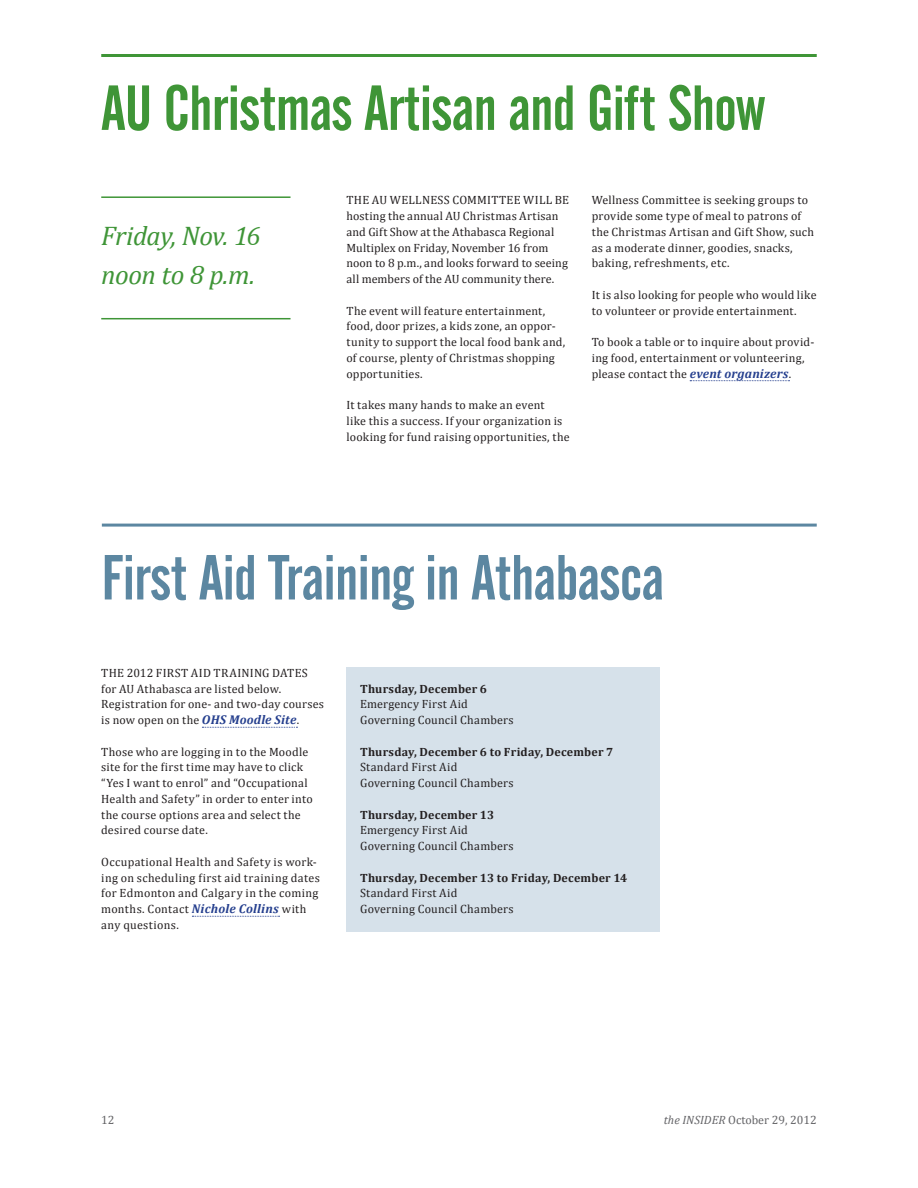
<style>
.page{position:relative;width:918px;height:1188px;background:#fff}
.page>*{position:absolute;margin:0;border:0;box-sizing:border-box;transform-origin:0 0}
.t1{font:63px "Alternate Gothic No 2 BT";letter-spacing:-.01em;color:#3f9537}
.t2{font:63px "Alternate Gothic No 2 BT";letter-spacing:-.01em;color:#5c87a1}
.t3{font:italic 27px/39px "Cambria";letter-spacing:-.02em;color:#3f9537}
.basic_copy{font:12px/15.8px "Cambria";letter-spacing:.02em;color:#231f20}
.basic_copy-2{font:700 12px "Cambria";letter-spacing:.015em;color:#231f20}
.t4{font:12px "Cambria";color:#636366}
.s1{font-weight:700;font-style:italic;font-size:12.75px;color:#253f8e}
.s2{font-style:italic}
</style>
<div class="page">
<hr style="left:101px;top:54px;width:716px;height:3px;background:#3f9537">
<svg style="left:690px;top:380px;width:100px;height:1px"></svg>
<div style="left:346px;top:667px;width:314px;height:265px;background:#d6e1ea"></div>
<svg style="left:202px;top:727px;width:95px;height:1px"></svg>
<svg style="left:192px;top:916px;width:88px;height:1px"></svg>
<hr style="left:102px;top:524px;width:715px;height:3px;background:#5c87a1">
<hr style="left:101px;top:196px;width:190px;height:2px;background:#3f9537">
<hr style="left:101px;top:318px;width:190px;height:1px;background:#3f9537">
<p class="t1" style="left:101px;top:73px;width:665px">AU Christmas Artisan and Gift Show</p>
<p class="t3" style="left:101px;top:216px;width:161px">Friday, Nov. 16 noon to 8 p.m.</p>
<p class="basic_copy" style="left:346px;top:192px;width:224px">THE AU WELLNESS COMMITTEE WILL BE hosting the annual AU Christmas Artisan and Gift Show at the Athabasca Regional Multiplex on Friday, November 16 from noon to 8 p.m., and looks forward to seeing all members of the AU community there.</p>
<p class="basic_copy" style="left:346px;top:303px;width:220px">The event will feature entertainment, food, door prizes, a kids zone, an oppor&shy;tunity to support the local food bank and, of course, plenty of Christmas shopping opportunities.</p>
<p class="basic_copy" style="left:346px;top:397px;width:225px">It takes many hands to make an event<br>like this a success. If your organization is looking for fund raising opportunities, the</p>
<p class="basic_copy" style="left:592px;top:192px;width:224px">Wellness Committee is seeking groups to provide some type of meal to patrons of the Christmas Artisan and Gift Show, such as a moderate dinner, goodies, snacks, baking, refreshments, etc.</p>
<p class="basic_copy" style="left:592px;top:287px;width:226px">It is also looking for people who would like to volunteer or provide entertainment.</p>
<p class="basic_copy" style="left:592px;top:334px;width:224px">To book a table or to inquire about provid&shy;ing food, entertainment or volunteering, please contact the <span class="s1">event organizers</span>.</p>
<p class="t2" style="left:101px;top:543px;width:564px">First Aid Training in Athabasca</p>
<p class="basic_copy" style="left:101px;top:665px;width:224px">THE 2012 FIRST AID TRAINING DATES for AU Athabasca are listed below.<br>Registration for one- and two-day courses is now open on the <span class="s1">OHS Moodle Site</span>.</p>
<p class="basic_copy" style="left:101px;top:744px;width:213px">Those who are logging in to the Moodle site for the first time may have to click “Yes I want to enrol” and “Occupational Health and Safety” in order to enter into the course options area and select the desired course date.</p>
<p class="basic_copy" style="left:101px;top:854px;width:220px">Occupational Health and Safety is work&shy;ing on scheduling first aid training dates for Edmonton and Calgary in the coming months. Contact <span class="s1">Nichole Collins</span> with any questions.</p>
<p class="basic_copy-2" style="left:360px;top:681px;width:129px">Thursday, December 6</p>
<p class="basic_copy" style="left:360px;top:696px;width:109px">Emergency First Aid</p>
<p class="basic_copy" style="left:360px;top:712px;width:155px">Governing Council Chambers</p>
<p class="basic_copy-2" style="left:360px;top:744px;width:255px">Thursday, December 6 to Friday, December 7</p>
<p class="basic_copy" style="left:360px;top:759px;width:99px">Standard First Aid</p>
<p class="basic_copy" style="left:360px;top:775px;width:155px">Governing Council Chambers</p>
<p class="basic_copy-2" style="left:360px;top:807px;width:136px">Thursday, December 13</p>
<p class="basic_copy" style="left:360px;top:822px;width:109px">Emergency First Aid</p>
<p class="basic_copy" style="left:360px;top:838px;width:155px">Governing Council Chambers</p>
<p class="basic_copy-2" style="left:360px;top:870px;width:269px">Thursday, December 13 to Friday, December 14</p>
<p class="basic_copy" style="left:360px;top:885px;width:99px">Standard First Aid</p>
<p class="basic_copy" style="left:360px;top:901px;width:155px">Governing Council Chambers</p>
<p class="t4" style="left:101px;top:1113px;width:15px">12</p>
<p class="t4" style="left:664px;top:1113px;width:154px"><span class="s2">the INSIDER</span> October 29, 2012</p>
</div>
